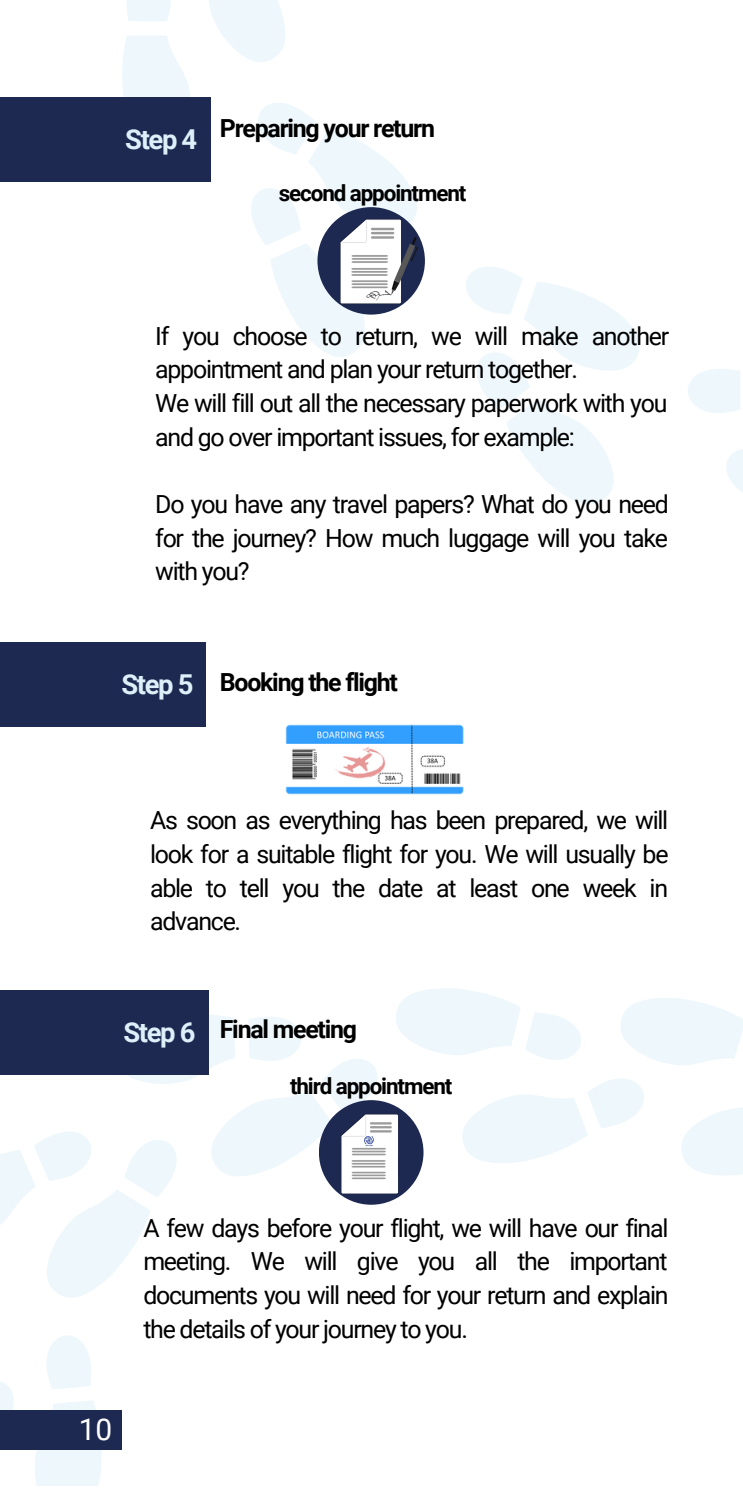
<style>
.page{position:relative;width:743px;height:1489px;background:#fff}
.page>*{position:absolute;margin:0;border:0;box-sizing:border-box;transform-origin:0 0}
.t1{font:30px "Roboto";color:#fff}
.t2{font:700 27.5px "Roboto";letter-spacing:-.05em;color:#ddf0f9}
.t3{font:25px/33.8px "Roboto";letter-spacing:-.05em;color:#000;text-align:justify}
.t4{font:700 25px "Roboto";letter-spacing:-.05em;color:#000}
.t5{font:700 22.5px "Roboto";letter-spacing:-.05em;color:#000}
</style>
<div class="page">
<svg style="left:0;top:1335px;width:101px;height:150px"></svg>
<div style="left:0;top:1410px;width:121px;height:40px;background:#1e2951"></div>
<svg style="left:466px;top:267px;width:174px;height:237px"></svg>
<svg style="left:688px;top:369px;width:54px;height:123px"></svg>
<svg style="left:0;top:997px;width:388px;height:301px"></svg>
<svg style="left:462px;top:1079px;width:182px;height:84px"></svg>
<svg style="left:396px;top:988px;width:185px;height:72px"></svg>
<img style="left:285px;top:724px;width:179px;height:71px">
<div style="left:319px;top:1100px;width:104px;height:105px;background:#1e2951;border-radius:50%"></div>
<img style="left:341px;top:1113px;width:72px;height:81px">
<svg style="left:122px;top:0;width:303px;height:357px"></svg>
<div style="left:0;top:97px;width:210px;height:85px;background:#1e2951"></div>
<div style="left:0;top:642px;width:206px;height:85px;background:#1e2951"></div>
<div style="left:0;top:990px;width:208px;height:85px;background:#1e2951"></div>
<svg style="left:681px;top:1108px;width:61px;height:67px"></svg>
<svg style="left:620px;top:998px;width:122px;height:67px"></svg>
<p class="t2" style="left:125px;top:123px;width:74px">Step 4</p>
<p class="t4" style="left:220px;top:114px;width:217px">Preparing your return</p>
<p class="t5" style="left:279px;top:180px;width:189px">second appointment</p>
<p class="t3" style="left:155px;top:319px;width:515px;text-align:left">If you choose to return, we will make another appointment and plan your return together.<br>We will fill out all the necessary paperwork with you and go over important issues, for example:</p>
<p class="t3" style="left:155px;top:487px;width:515px">Do you have any travel papers? What do you need for the journey? How much luggage will you take with you?</p>
<p class="t2" style="left:121px;top:668px;width:74px">Step 5</p>
<p class="t4" style="left:220px;top:668px;width:180px">Booking the flight</p>
<p class="t3" style="left:150px;top:804px;width:520px">As soon as everything has been prepared, we will look for a suitable flight for you. We will usually be able to tell you the date at least one week in advance.</p>
<p class="t2" style="left:123px;top:1016px;width:74px">Step 6</p>
<p class="t4" style="left:220px;top:1015px;width:139px">Final meeting</p>
<p class="t5" style="left:290px;top:1073px;width:164px">third appointment</p>
<p class="t1" style="left:79px;top:1412px;width:35px">10</p>
<p class="t3" style="left:143px;top:1211px;width:527px">A few days before your flight, we will have our final meeting. We will give you all the important documents you will need for your return and explain the details of your journey to you.</p>
</div>
